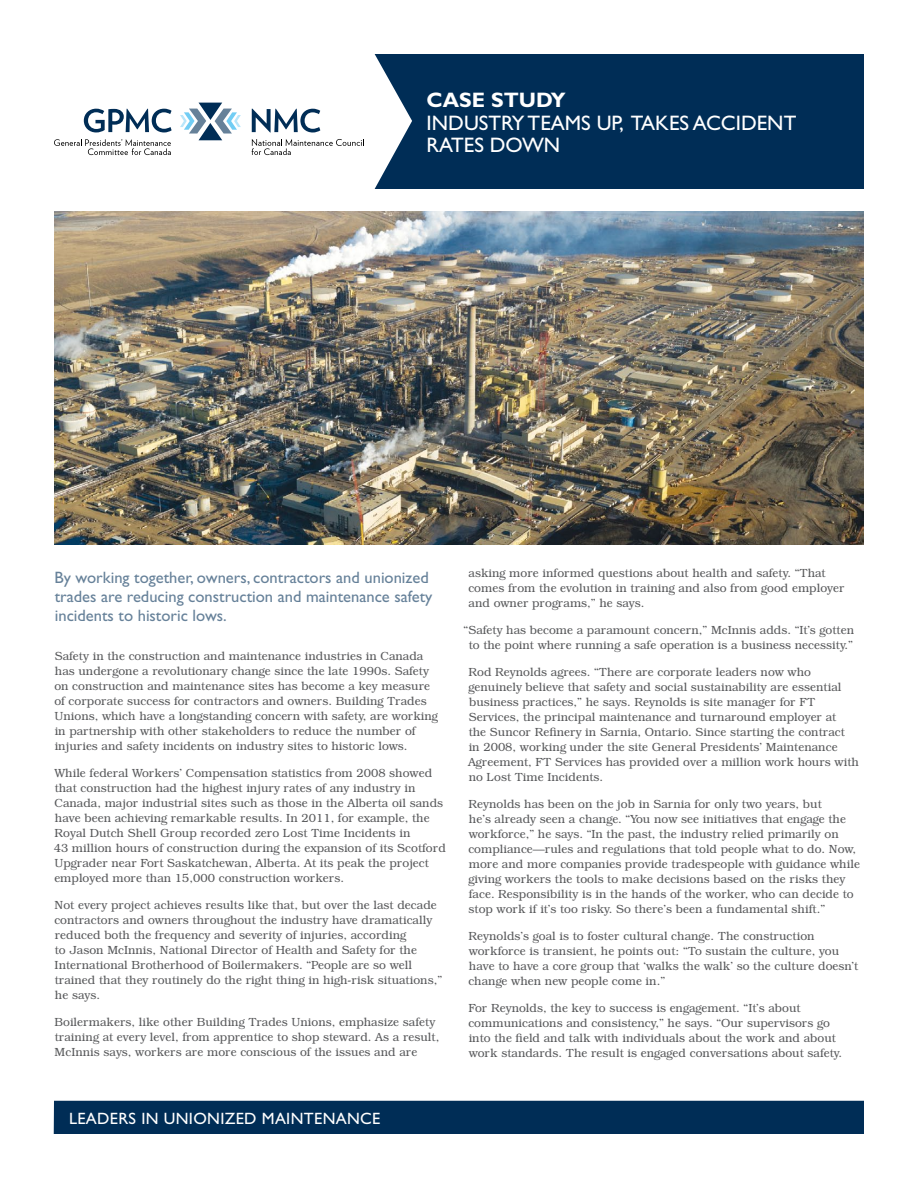
<style>
.page{position:relative;width:918px;height:1188px;background:#fff}
.page>*{position:absolute;margin:0;border:0;box-sizing:border-box;transform-origin:0 0}
.Sub_Headers{font:21px/22.5px "Gill Sans";color:#fff}
.Intro_Text{font:16.5px/18.8px "Gill Sans";color:#668199}
.t1{font:16.5px "Gill Sans";letter-spacing:.02em;color:#fff}
.Body{font:300 12px/15px "Bookman IT Cby BT";color:#58595b}
.s1{font-weight:700}
</style>
<div class="page">
<div style="left:375px;top:54px;width:489px;height:135px;background:#002d56"></div>
<div style="left:54px;top:1101px;width:810px;height:33px;background:#002d56"></div>
<svg style="left:84px;top:109px;width:88px;height:23px"></svg>
<svg style="left:252px;top:109px;width:68px;height:24px"></svg>
<svg style="left:180px;top:103px;width:61px;height:37px"></svg>
<svg style="left:54px;top:139px;width:117px;height:16px"></svg>
<svg style="left:251px;top:139px;width:113px;height:16px"></svg>
<img style="left:54px;top:212px;width:810px;height:332px">
<p class="Sub_Headers" style="left:427px;top:89px;width:371px"><span class="s1">CASE STUDY<br></span>INDUSTRY TEAMS UP, TAKES ACCIDENT<br>RATES DOWN</p>
<p class="Intro_Text" style="left:55px;top:568px;width:379px">By working together, owners, contractors and unionized trades are reducing construction and maintenance safety incidents to historic lows.</p>
<p class="Body" style="left:54px;top:648px;width:385px">Safety in the construction and maintenance industries in Canada has undergone a revolutionary change since the late 1990s. Safety on construction and maintenance sites has become a key measure of corporate success for contractors and owners. Building Trades Unions, which have a longstanding concern with safety, are working in partnership with other stakeholders to reduce the number of injuries and safety incidents on industry sites to historic lows.</p>
<p class="Body" style="left:54px;top:765px;width:394px">While federal Workers’ Compensation statistics from 2008 showed that construction had the highest injury rates of any industry in Canada, major industrial sites such as those in the Alberta oil sands have been achieving remarkable results. In 2011, for example, the Royal Dutch Shell Group recorded zero Lost Time Incidents in<br>43 million hours of construction during the expansion of its Scotford Upgrader near Fort Saskatchewan, Alberta. At its peak the project employed more than 15,000 construction workers.</p>
<p class="Body" style="left:54px;top:897px;width:389px">Not every project achieves results like that, but over the last decade contractors and owners throughout the industry have dramatically reduced both the frequency and severity of injuries, according<br>to Jason McInnis, National Director of Health and Safety for the International Brotherhood of Boilermakers. “People are so well trained that they routinely do the right thing in high-risk situations,” he says.</p>
<p class="Body" style="left:55px;top:1014px;width:386px">Boilermakers, like other Building Trades Unions, emphasize safety training at every level, from apprentice to shop steward. As a result,<br>McInnis says, workers are more conscious of the issues and are</p>
<p class="Body" style="left:468px;top:565px;width:378px">asking more informed questions about health and safety. “That comes from the evolution in training and also from good employer and owner programs,” he says.</p>
<p class="Body" style="left:464px;top:622px;width:392px;text-align:center">“Safety has become a paramount concern,” McInnis adds. “It’s gotten to the point where running a safe operation is a business necessity.”</p>
<p class="Body" style="left:468px;top:664px;width:392px">Rod Reynolds agrees. “There are corporate leaders now who genuinely believe that safety and social sustainability are essential business practices,” he says. Reynolds is site manager for FT Services, the principal maintenance and turnaround employer at<br>the Suncor Refinery in Sarnia, Ontario. Since starting the contract<br>in 2008, working under the site General Presidents’ Maintenance Agreement, FT Services has provided over a million work hours with no Lost Time Incidents.</p>
<p class="Body" style="left:468px;top:796px;width:393px">Reynolds has been on the job in Sarnia for only two years, but<br>he’s already seen a change. “You now see initiatives that engage the workforce,” he says. “In the past, the industry relied primarily on compliance—rules and regulations that told people what to do. Now, more and more companies provide tradespeople with guidance while giving workers the tools to make decisions based on the risks they face. Responsibility is in the hands of the worker, who can decide to stop work if it’s too risky. So there’s been a fundamental shift.”</p>
<p class="Body" style="left:468px;top:928px;width:391px">Reynolds’s goal is to foster cultural change. The construction workforce is transient, he points out: “To sustain the culture, you have to have a core group that ‘walks the walk’ so the culture doesn’t change when new people come in.”</p>
<p class="Body" style="left:468px;top:1000px;width:375px">For Reynolds, the key to success is engagement. “It’s about communications and consistency,” he says. “Our supervisors go into the field and talk with individuals about the work and about work standards. The result is engaged conversations about safety.</p>
<p class="t1" style="left:69px;top:1109px;width:313px">LEADERS IN UNIONIZED MAINTENANCE</p>
</div>
